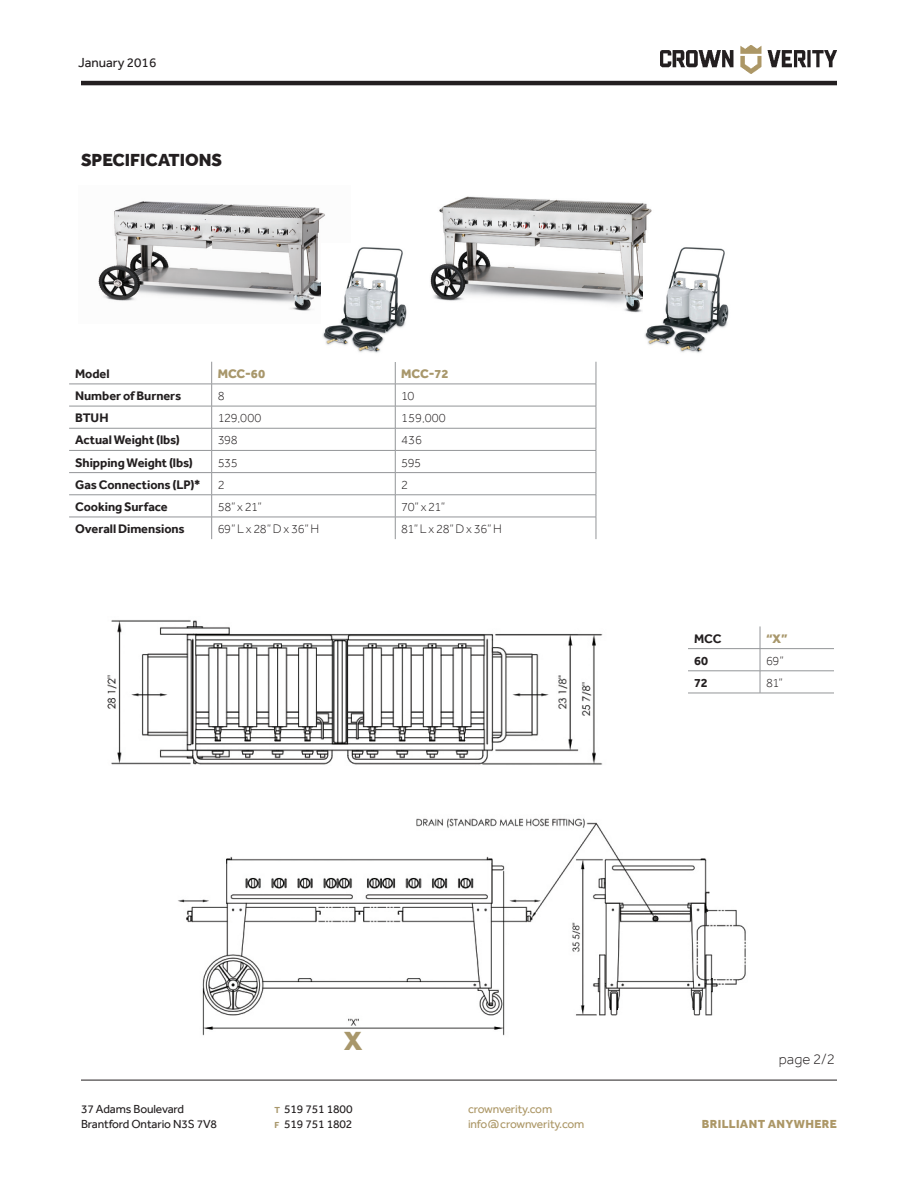
<style>
.page{position:relative;width:918px;height:1188px;background:#fff}
.page>*{position:absolute;margin:0;border:0;box-sizing:border-box;transform-origin:0 0}
.t1{font:800 27px "Effra";color:#a8976b}
.t2{font:800 18px "Effra";color:#231f20}
.t3{font:300 15px "Effra";color:#231f20}
.t4{font:13.5px "Effra";color:#231f20}
.t5{font:700 12.75px "Effra";letter-spacing:-.005em;color:#231f20}
.t6{font:300 12.75px "Effra";letter-spacing:-.025em;color:#231f20}
.t7{font:800 12.75px "Effra";color:#a8976b}
.t8{font:12px/15.3px "Effra";letter-spacing:-.01em;color:#231f20}
.t9{font:12px/15.3px "Effra";letter-spacing:-.01em;color:#ac9766}
.t10{font:800 12px "Effra";letter-spacing:.03em;color:#ac9766}
.s1{font-weight:700;font-size:9px;color:#a8976b}
</style>
<div class="page">
<img style="left:661px;top:45px;width:175px;height:28px">
<hr style="left:81px;top:81px;width:756px;height:4px;background:#231f20">
<hr style="left:81px;top:1080px;width:756px;height:1px;background:#231f20">
<img style="left:107px;top:620px;width:496px;height:145px">
<img style="left:178px;top:818px;width:568px;height:218px">
<svg style="left:688px;top:626px;width:146px;height:67px"></svg>
<hr style="left:688px;top:693px;width:72px;height:1px;background:#939598">
<hr style="left:760px;top:693px;width:74px;height:1px;background:#939598">
<svg style="left:69px;top:362px;width:527px;height:177px"></svg>
<hr style="left:69px;top:384px;width:143px;height:1px;background:#939598">
<hr style="left:395px;top:384px;width:201px;height:1px;background:#939598">
<hr style="left:69px;top:406px;width:143px;height:1px;background:#939598">
<hr style="left:395px;top:406px;width:201px;height:1px;background:#939598">
<hr style="left:69px;top:428px;width:143px;height:1px;background:#939598">
<hr style="left:395px;top:428px;width:201px;height:1px;background:#939598">
<hr style="left:69px;top:450px;width:143px;height:1px;background:#939598">
<hr style="left:395px;top:450px;width:201px;height:1px;background:#939598">
<hr style="left:69px;top:472px;width:143px;height:1px;background:#939598">
<hr style="left:395px;top:472px;width:201px;height:1px;background:#939598">
<hr style="left:69px;top:495px;width:143px;height:1px;background:#939598">
<hr style="left:395px;top:495px;width:201px;height:1px;background:#939598">
<hr style="left:69px;top:517px;width:143px;height:1px;background:#939598">
<hr style="left:395px;top:517px;width:201px;height:1px;background:#939598">
<svg style="left:211px;top:362px;width:185px;height:177px"></svg>
<svg style="left:596px;top:362px;width:1px;height:177px"></svg>
<img style="left:430px;top:196px;width:222px;height:117px">
<img style="left:644px;top:244px;width:85px;height:109px">
<img style="left:98px;top:201px;width:227px;height:110px">
<img style="left:322px;top:244px;width:85px;height:109px">
<p class="t4" style="left:78px;top:54px;width:80px">January 2016</p>
<p class="t2" style="left:81px;top:149px;width:143px">SPECIFICATIONS</p>
<p class="t5" style="left:75px;top:366px;width:36px">Model</p>
<p class="t7" style="left:218px;top:366px;width:49px">MCC-60</p>
<p class="t7" style="left:401px;top:366px;width:49px">MCC-72</p>
<p class="t5" style="left:75px;top:388px;width:108px">Number of Burners</p>
<p class="t6" style="left:218px;top:389px;width:8px">8</p>
<p class="t6" style="left:401px;top:389px;width:15px">10</p>
<p class="t5" style="left:75px;top:410px;width:35px">BTUH</p>
<p class="t6" style="left:218px;top:411px;width:45px">129,000</p>
<p class="t6" style="left:401px;top:411px;width:46px">159,000</p>
<p class="t5" style="left:75px;top:432px;width:106px">Actual Weight (lbs)</p>
<p class="t6" style="left:218px;top:433px;width:22px">398</p>
<p class="t6" style="left:401px;top:433px;width:22px">436</p>
<p class="t5" style="left:75px;top:455px;width:119px">Shipping Weight (lbs)</p>
<p class="t6" style="left:218px;top:455px;width:22px">535</p>
<p class="t6" style="left:401px;top:455px;width:21px">595</p>
<p class="t5" style="left:75px;top:477px;width:127px">Gas Connections (LP)*</p>
<p class="t6" style="left:218px;top:477px;width:8px">2</p>
<p class="t6" style="left:401px;top:477px;width:8px">2</p>
<p class="t5" style="left:75px;top:499px;width:94px">Cooking Surface</p>
<p class="t6" style="left:218px;top:500px;width:45px">58” x 21”</p>
<p class="t6" style="left:401px;top:500px;width:45px">70” x 21”</p>
<p class="t5" style="left:75px;top:521px;width:111px">Overall Dimensions</p>
<p class="t6" style="left:218px;top:522px;width:103px">69” L x 28” D x 36” H</p>
<p class="t6" style="left:401px;top:522px;width:102px">81” L x 28” D x 36” H</p>
<p class="t5" style="left:694px;top:631px;width:29px">MCC</p>
<p class="t7" style="left:766px;top:630px;width:23px">“X”</p>
<p class="t5" style="left:694px;top:653px;width:15px">60</p>
<p class="t6" style="left:766px;top:653px;width:19px">69”</p>
<p class="t5" style="left:694px;top:675px;width:15px">72</p>
<p class="t6" style="left:766px;top:676px;width:18px">81”</p>
<p class="t1" style="left:344px;top:1024px;width:20px">X</p>
<p class="t8" style="left:81px;top:1101px;width:138px">37 Adams Boulevard<br>Brantford Ontario N3S 7V8</p>
<p class="t8" style="left:274px;top:1101px;width:80px"><span class="s1">T</span> 519 751 1800<br><span class="s1">F</span> 519 751 1802</p>
<p class="t9" style="left:468px;top:1101px;width:118px">crownverity.com info@crownverity.com</p>
<p class="t3" style="left:779px;top:1050px;width:58px">page 2/2</p>
<p class="t10" style="left:702px;top:1117px;width:137px">BRILLIANT ANYWHERE</p>
</div>
